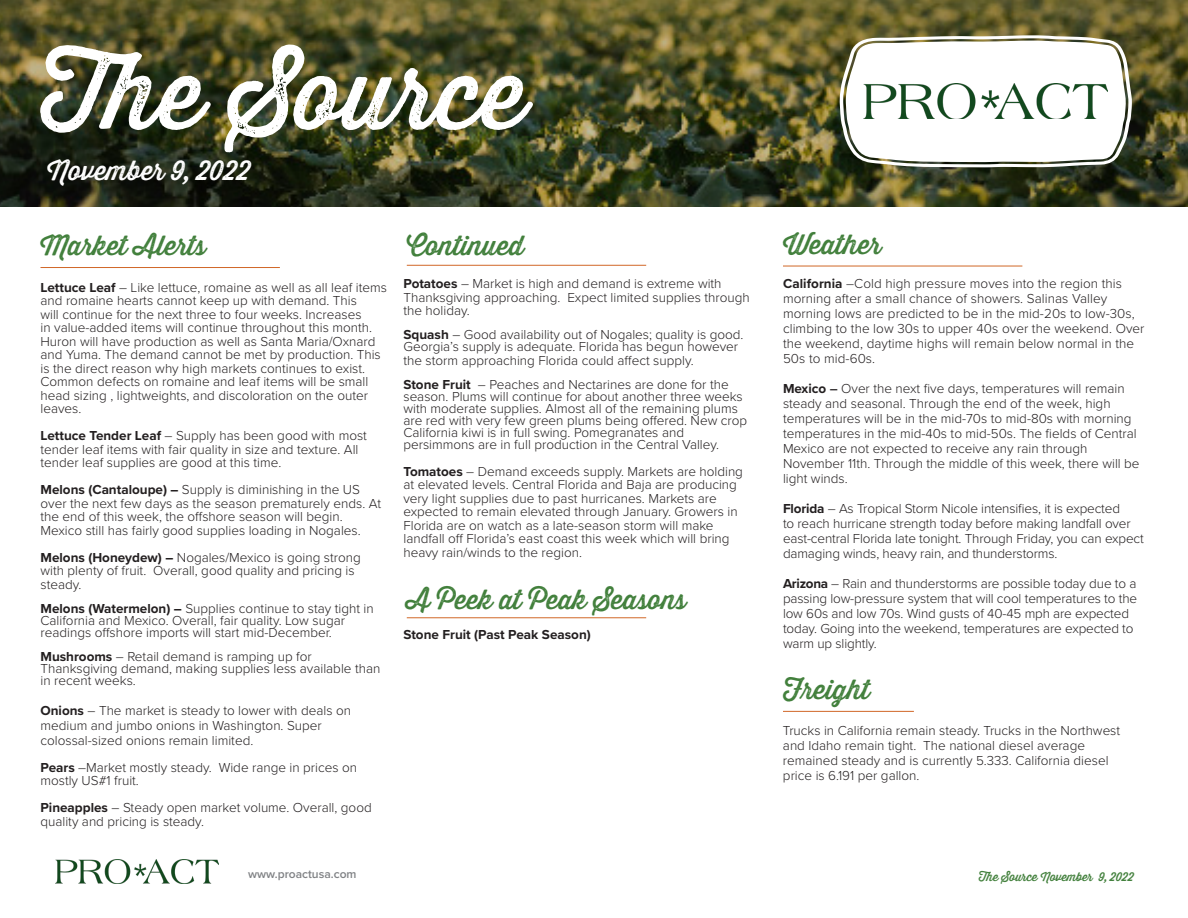
<style>
.page{position:relative;width:1188px;height:918px;background:#fff}
.page>*{position:absolute;margin:0;border:0;box-sizing:border-box;transform-origin:0 0}
.t1{font:99px "Thirsty Rough Reg One";color:#fff}
.t2{font:27px "Thirsty Rough Reg One";color:#42803c}
.t3{font:27px "Thirsty Rough Reg One";color:#fff}
.t4{font:300 13.5px/13.5px "Proxima Nova";color:#231f20}
.t5{font:700 13.5px "Proxima Nova";color:#231f20}
.t6{font:12px "Thirsty Rough Reg One";color:#42803c}
.t7{font:600 12px "Proxima Nova";color:#808285}
.s1{font-weight:700}
.s2{font-weight:600}
</style>
<div class="page">
<img style="left:0;top:0;width:1188px;height:207px">
<svg style="left:840px;top:35px;width:292px;height:132px"></svg>
<hr style="left:40px;top:267px;width:240px;height:1px;background:#d16727">
<hr style="left:783px;top:266px;width:239px;height:1px;background:#d16727">
<hr style="left:407px;top:617px;width:239px;height:1px;background:#d16727">
<hr style="left:783px;top:711px;width:131px;height:1px;background:#d16727">
<img style="left:864px;top:83px;width:244px;height:36px">
<img style="left:55px;top:860px;width:164px;height:24px">
<hr style="left:407px;top:265px;width:239px;height:1px;background:#d16727">
<h1 class="t1" style="left:40px;top:20px;width:488px">The Source</h1>
<h2 class="t3" style="left:47px;top:150px;width:205px">November 9, 2022</h2>
<h2 class="t2" style="left:40px;top:226px;width:167px">Market Alerts</h2>
<h2 class="t2" style="left:783px;top:225px;width:100px">Weather</h2>
<h2 class="t2" style="left:407px;top:226px;width:119px">Continued</h2>
<p class="t4" style="left:40px;top:280px;width:348px"><span class="s1">Lettuce Leaf</span> – Like lettuce, romaine as well as all leaf items and romaine hearts cannot keep up with demand. This<br>will continue for the next three to four weeks. Increases<br>in value-added items will continue throughout this month.<br>Huron will have production as well as Santa Maria/Oxnard and Yuma. The demand cannot be met by production. This is the direct reason why high markets continues to exist.<br>Common defects on romaine and leaf items will be small head sizing , lightweights, and discoloration on the outer leaves.</p>
<p class="t4" style="left:40px;top:428px;width:328px"><span class="s1">Lettuce Tender Leaf</span> – Supply has been good with most tender leaf items with fair quality in size and texture. All tender leaf supplies are good at this time.</p>
<p class="t4" style="left:40px;top:482px;width:342px"><span class="s1">Melons (Cantaloupe) –</span> Supply is diminishing in the US over the next few days as the season prematurely ends. At the end of this week, the offshore season will begin.</p>
<p class="t4" style="left:40px;top:523px;width:322px">Mexico still has fairly good supplies loading in Nogales.</p>
<p class="t4" style="left:40px;top:550px;width:322px"><span class="s1">Melons (Honeydew) –</span> Nogales/Mexico is going strong with plenty of fruit. Overall, good quality and pricing is steady.</p>
<p class="t4" style="left:40px;top:602px;width:335px;line-height:12px"><span class="s1">Melons (Watermelon) –</span> Supplies continue to stay tight in<br>California and Mexico. Overall, fair quality. Low sugar</p>
<p class="t4" style="left:40px;top:625px;width:293px">readings offshore imports will start mid-December.</p>
<p class="t4" style="left:40px;top:649px;width:273px"><span class="s1">Mushrooms</span> – Retail demand is ramping up for</p>
<p class="t4" style="left:40px;top:662px;width:341px;line-height:12px">Thanksgiving demand, making supplies less available than in recent weeks.</p>
<p class="t4" style="left:40px;top:703px;width:312px"><span class="s1">Onions</span> – The market is steady to lower with deals on</p>
<p class="t4" style="left:40px;top:718px;width:283px">medium and jumbo onions in Washington. Super</p>
<p class="t4" style="left:40px;top:733px;width:214px">colossal-sized onions remain limited.</p>
<p class="t4" style="left:40px;top:760px;width:318px"><span class="s1">Pears</span> –Market mostly steady. Wide range in prices on mostly US#1 fruit.</p>
<p class="t4" style="left:40px;top:800px;width:333px"><span class="s1">Pineapples</span> – Steady open market volume. Overall, good quality and pricing is steady.</p>
<p class="t4" style="left:403px;top:276px;width:348px"><span class="s1">Potatoes</span> – Market is high and demand is extreme with<br>Thanksgiving approaching. Expect limited supplies through the holiday.</p>
<p class="t4" style="left:403px;top:328px;width:341px;line-height:12px"><span class="s1">Squash</span> – Good availability out of Nogales; quality is good.<br>Georgia’s supply is adequate. Florida has begun however</p>
<p class="t4" style="left:403px;top:353px;width:292px">the storm approaching Florida could affect supply.</p>
<p class="t4" style="left:403px;top:378px;width:345px;line-height:12px"><span class="s1">Stone Fruit</span> – Peaches and Nectarines are done for the season. Plums will continue for about another three weeks with moderate supplies. Almost all of the remaining plums are red with very few green plums being offered. New crop California kiwi is in full swing. Pomegranates and</p>
<p class="t4" style="left:403px;top:437px;width:317px">persimmons are in full production in the Central Valley.</p>
<p class="t4" style="left:403px;top:464px;width:341px"><span class="s1">Tomatoes</span> – Demand exceeds supply. Markets are holding at elevated levels. Central Florida and Baja are producing very light supplies due to past hurricanes. Markets are expected to remain elevated through January. Growers in Florida are on watch as a late-season storm will make</p>
<p class="t4" style="left:403px;top:531px;width:328px">landfall off Florida’s east coast this week which will bring heavy rain/winds to the region.</p>
<h2 class="t2" style="left:407px;top:579px;width:281px">A Peek at Peak Seasons</h2>
<p class="t5" style="left:403px;top:625px;width:189px">Stone Fruit (Past Peak Season)</p>
<p class="t4" style="left:783px;top:276px;width:363px;line-height:15px"><span class="s1">California</span> –Cold high pressure moves into the region this morning after a small chance of showers. Salinas Valley morning lows are predicted to be in the mid-20s to low-30s, climbing to the low 30s to upper 40s over the weekend. Over the weekend, daytime highs will remain below normal in the 50s to mid-60s.</p>
<p class="t4" style="left:783px;top:381px;width:355px;line-height:15px"><span class="s1">Mexico</span> <span class="s2">–</span> Over the next five days, temperatures will remain steady and seasonal. Through the end of the week, high temperatures will be in the mid-70s to mid-80s with morning temperatures in the mid-40s to mid-50s. The fields of Central Mexico are not expected to receive any rain through</p>
<p class="t4" style="left:783px;top:456px;width:358px;line-height:15px">November 11th. Through the middle of this week, there will be light winds.</p>
<p class="t4" style="left:783px;top:501px;width:362px;line-height:15px"><span class="s1">Florida</span> – As Tropical Storm Nicole intensifies, it is expected<br>to reach hurricane strength today before making landfall over east-central Florida late tonight. Through Friday, you can expect damaging winds, heavy rain, and thunderstorms.</p>
<p class="t4" style="left:783px;top:576px;width:356px;line-height:15px"><span class="s1">Arizona</span> – Rain and thunderstorms are possible today due to a passing low-pressure system that will cool temperatures to the low 60s and low 70s. Wind gusts of 40-45 mph are expected today. Going into the weekend, temperatures are expected to warm up slightly.</p>
<h2 class="t2" style="left:783px;top:669px;width:88px">Freight</h2>
<p class="t4" style="left:783px;top:722px;width:339px;line-height:15px">Trucks in California remain steady. Trucks in the Northwest and Idaho remain tight. The national diesel average</p>
<p class="t4" style="left:783px;top:752px;width:327px;line-height:15px">remained steady and is currently 5.333. California diesel price is 6.191 per gallon.</p>
<p class="t7" style="left:248px;top:865px;width:110px">www.proactusa.com</p>
<p class="t6" style="left:979px;top:867px;width:157px">The Source November 9, 2022</p>
</div>
